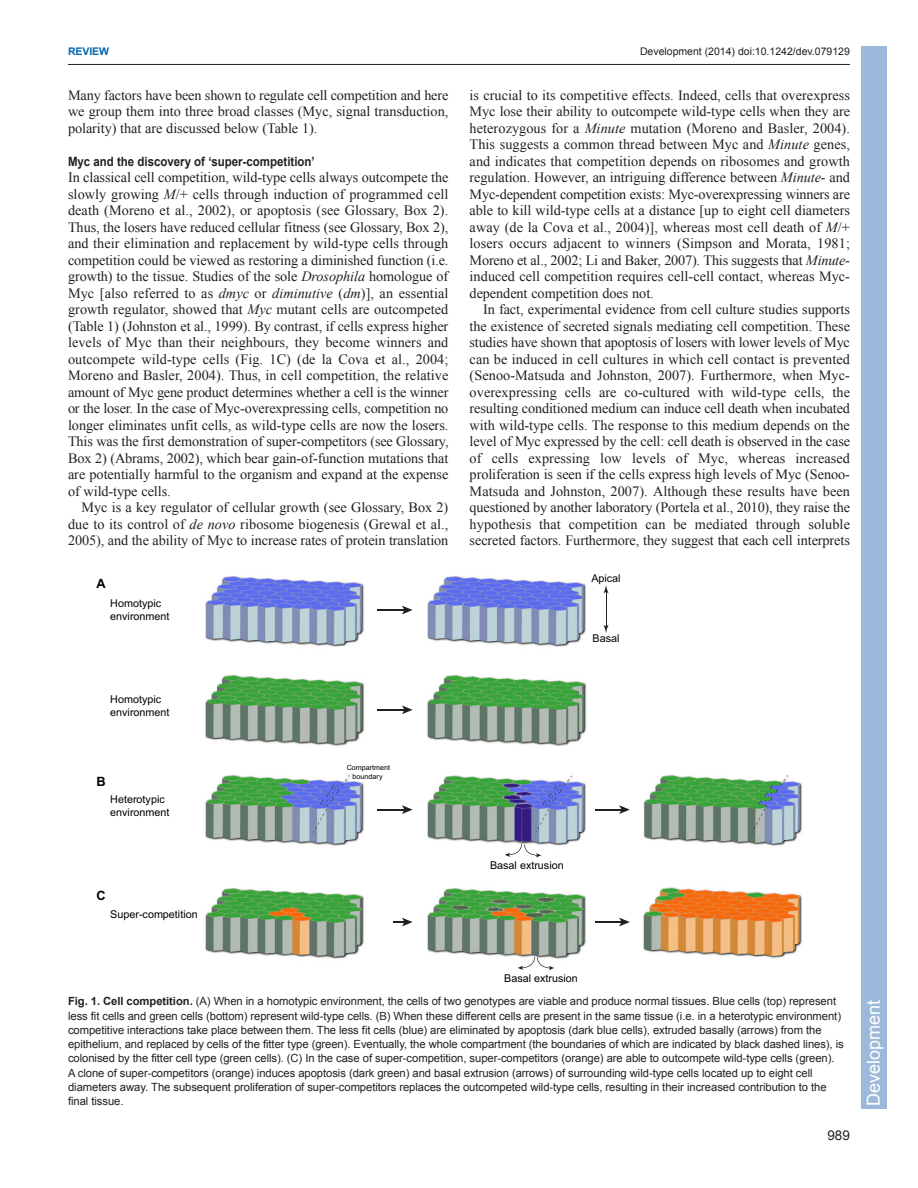
<style>
.page{position:relative;width:918px;height:1188px;background:#fff}
.page>*{position:absolute;margin:0;border:0;box-sizing:border-box;transform-origin:0 0}
.t1{font:18px "Arial";color:#fff}
.t2{font:14.25px/16.5px "Times New Roman";letter-spacing:-.005em;color:#231f20;text-align:justify}
.t3{font:13.5px "Arial";color:#231f20}
.t4{font:700 12.9px "Arial";color:#000}
.t5{font:700 12.75px "Arial";color:#231f20;scale:.9 1}
.t6{font:11.25px/14.2px "Arial";letter-spacing:-.005em;color:#231f20}
.t7{font:10.8px/12.9px "Arial";color:#000}
.t8{font:10.5px "Arial";color:#231f20}
.t9{font:700 10.5px "Arial";letter-spacing:-.005em;color:#0166b3}
.t10{font:7.2px/8.6px "Arial";color:#000;text-align:center}
.s1{font-style:italic}
.s2{font-weight:700}
</style>
<div class="page">
<hr style="left:68px;top:64px;width:782px;height:1px;background:#231f20">
<img style="left:619px;top:887px;width:183px;height:72px">
<img style="left:643px;top:775px;width:159px;height:71px">
<img style="left:402px;top:575px;width:207px;height:72px">
<img style="left:427px;top:675px;width:160px;height:71px">
<img style="left:427px;top:775px;width:159px;height:81px">
<img style="left:402px;top:888px;width:184px;height:71px">
<img style="left:205px;top:675px;width:173px;height:71px">
<img style="left:205px;top:575px;width:173px;height:72px">
<img style="left:205px;top:775px;width:173px;height:71px">
<hr style="left:378px;top:609px;width:27px;height:2px;background:#231f20">
<svg style="left:402px;top:606px;width:11px;height:8px"></svg>
<hr style="left:378px;top:809px;width:27px;height:2px;background:#231f20">
<svg style="left:402px;top:805px;width:11px;height:9px"></svg>
<hr style="left:378px;top:921px;width:27px;height:2px;background:#231f20">
<svg style="left:402px;top:918px;width:11px;height:8px"></svg>
<img style="left:205px;top:888px;width:159px;height:71px">
<svg style="left:378px;top:921px;width:15px;height:2px"></svg>
<hr style="left:378px;top:709px;width:27px;height:2px;background:#231f20">
<svg style="left:402px;top:705px;width:11px;height:9px"></svg>
<hr style="left:595px;top:809px;width:27px;height:2px;background:#231f20">
<svg style="left:619px;top:805px;width:11px;height:9px"></svg>
<hr style="left:595px;top:921px;width:27px;height:2px;background:#231f20">
<svg style="left:619px;top:918px;width:11px;height:8px"></svg>
<hr style="left:606px;top:591px;width:1px;height:37px;background:#231f20">
<svg style="left:604px;top:585px;width:5px;height:8px"></svg>
<svg style="left:604px;top:625px;width:5px;height:8px"></svg>
<svg style="left:505px;top:844px;width:36px;height:14px"></svg>
<svg style="left:518px;top:957px;width:36px;height:13px"></svg>
<div style="left:861px;top:46px;width:25px;height:1063px;background:#9cb9db"></div>
<p class="t9" style="left:68px;top:45px;width:43px">REVIEW</p>
<p class="t8" style="left:640px;top:45px;width:211px">Development (2014) doi:10.1242/dev.079129</p>
<p class="t2" style="left:68px;top:87px;width:382px">Many factors have been shown to regulate cell competition and here we group them into three broad classes (Myc, signal transduction, polarity) that are discussed below (Table 1).</p>
<p class="t5" style="left:68px;top:154px;width:276px">Myc and the discovery of ‘super-competition’</p>
<p class="t2" style="left:68px;top:169px;width:382px">In classical cell competition, wild-type cells always outcompete the slowly growing <span class="s1">M</span>/+ cells through induction of programmed cell death (Moreno et al., 2002), or apoptosis (see Glossary, Box 2).<br>Thus, the losers have reduced cellular fitness (see Glossary, Box 2), and their elimination and replacement by wild-type cells through competition could be viewed as restoring a diminished function (i.e. growth) to the tissue. Studies of the sole <span class="s1">Drosophila</span> homologue of Myc [also referred to as <span class="s1">dmyc</span> or <span class="s1">diminutive</span> (<span class="s1">dm</span>)], an essential growth regulator, showed that <span class="s1">Myc</span> mutant cells are outcompeted (Table 1) (Johnston et al., 1999). By contrast, if cells express higher levels of Myc than their neighbours, they become winners and outcompete wild-type cells (Fig. 1C) (de la Cova et al., 2004; Moreno and Basler, 2004). Thus, in cell competition, the relative amount of Myc gene product determines whether a cell is the winner or the loser. In the case of Myc-overexpressing cells, competition no longer eliminates unfit cells, as wild-type cells are now the losers.<br>This was the first demonstration of super-competitors (see Glossary, Box 2) (Abrams, 2002), which bear gain-of-function mutations that are potentially harmful to the organism and expand at the expense of wild-type cells.</p>
<p class="t2" style="left:68px;top:499px;width:382px;text-indent:13px">Myc is a key regulator of cellular growth (see Glossary, Box 2) due to its control of <span class="s1">de novo</span> ribosome biogenesis (Grewal et al., 2005), and the ability of Myc to increase rates of protein translation</p>
<p class="t2" style="left:470px;top:87px;width:382px">is crucial to its competitive effects. Indeed, cells that overexpress Myc lose their ability to outcompete wild-type cells when they are heterozygous for a <span class="s1">Minute</span> mutation (Moreno and Basler, 2004).<br>This suggests a common thread between Myc and <span class="s1">Minute</span> genes, and indicates that competition depends on ribosomes and growth regulation. However, an intriguing difference between <span class="s1">Minute</span>- and Myc-dependent competition exists: Myc-overexpressing winners are able to kill wild-type cells at a distance [up to eight cell diameters away (de la Cova et al., 2004)], whereas most cell death of <span class="s1">M</span>/+ losers occurs adjacent to winners (Simpson and Morata, 1981; Moreno et al., 2002; Li and Baker, 2007). This suggests that <span class="s1">Minute&shy;</span>induced cell competition requires cell-cell contact, whereas Myc&shy;dependent competition does not.</p>
<p class="t2" style="left:470px;top:301px;width:382px;text-indent:13px">In fact, experimental evidence from cell culture studies supports the existence of secreted signals mediating cell competition. These studies have shown that apoptosis of losers with lower levels of Myc can be induced in cell cultures in which cell contact is prevented (Senoo-Matsuda and Johnston, 2007). Furthermore, when Myc&shy;overexpressing cells are co-cultured with wild-type cells, the resulting conditioned medium can induce cell death when incubated with wild-type cells. The response to this medium depends on the level of Myc expressed by the cell: cell death is observed in the case of cells expressing low levels of Myc, whereas increased proliferation is seen if the cells express high levels of Myc (Senoo-Matsuda and Johnston, 2007). Although these results have been questioned by another laboratory (Portela et al., 2010), they raise the hypothesis that competition can be mediated through soluble secreted factors. Furthermore, they suggest that each cell interprets</p>
<p class="t4" style="left:97px;top:579px;width:11px">A</p>
<p class="t7" style="left:110px;top:598px;width:61px">Homotypic environment</p>
<p class="t7" style="left:110px;top:694px;width:61px">Homotypic environment</p>
<p class="t4" style="left:97px;top:777px;width:11px">B</p>
<p class="t7" style="left:110px;top:794px;width:61px">Heterotypic environment</p>
<p class="t4" style="left:97px;top:891px;width:11px">C</p>
<p class="t7" style="left:110px;top:909px;width:89px">Super-competition</p>
<p class="t10" style="left:347px;top:764px;width:45px">Compartment boundary</p>
<p class="t7" style="left:591px;top:573px;width:31px">Apical</p>
<p class="t7" style="left:593px;top:633px;width:28px">Basal</p>
<p class="t7" style="left:490px;top:860px;width:75px">Basal extrusion</p>
<p class="t7" style="left:504px;top:973px;width:75px">Basal extrusion</p>
<p class="t6" style="left:68px;top:994px;width:777px"><span class="s2">Fig. 1. Cell competition.</span> (A) When in a homotypic environment, the cells of two genotypes are viable and produce normal tissues. Blue cells (top) represent less fit cells and green cells (bottom) represent wild-type cells. (B) When these different cells are present in the same tissue (i.e. in a heterotypic environment) competitive interactions take place between them. The less fit cells (blue) are eliminated by apoptosis (dark blue cells), extruded basally (arrows) from the epithelium, and replaced by cells of the fitter type (green). Eventually, the whole compartment (the boundaries of which are indicated by black dashed lines), is colonised by the fitter cell type (green cells). (C) In the case of super-competition, super-competitors (orange) are able to outcompete wild-type cells (green).<br>A clone of super-competitors (orange) induces apoptosis (dark green) and basal extrusion (arrows) of surrounding wild-type cells located up to eight cell diameters away. The subsequent proliferation of super-competitors replaces the outcompeted wild-type cells, resulting in their increased contribution to the final tissue.</p>
<p class="t1" style="left:862px;top:1106px;width:108px;rotate:-90deg">Development</p>
<p class="t3" style="left:827px;top:1128px;width:24px">989</p>
</div>
